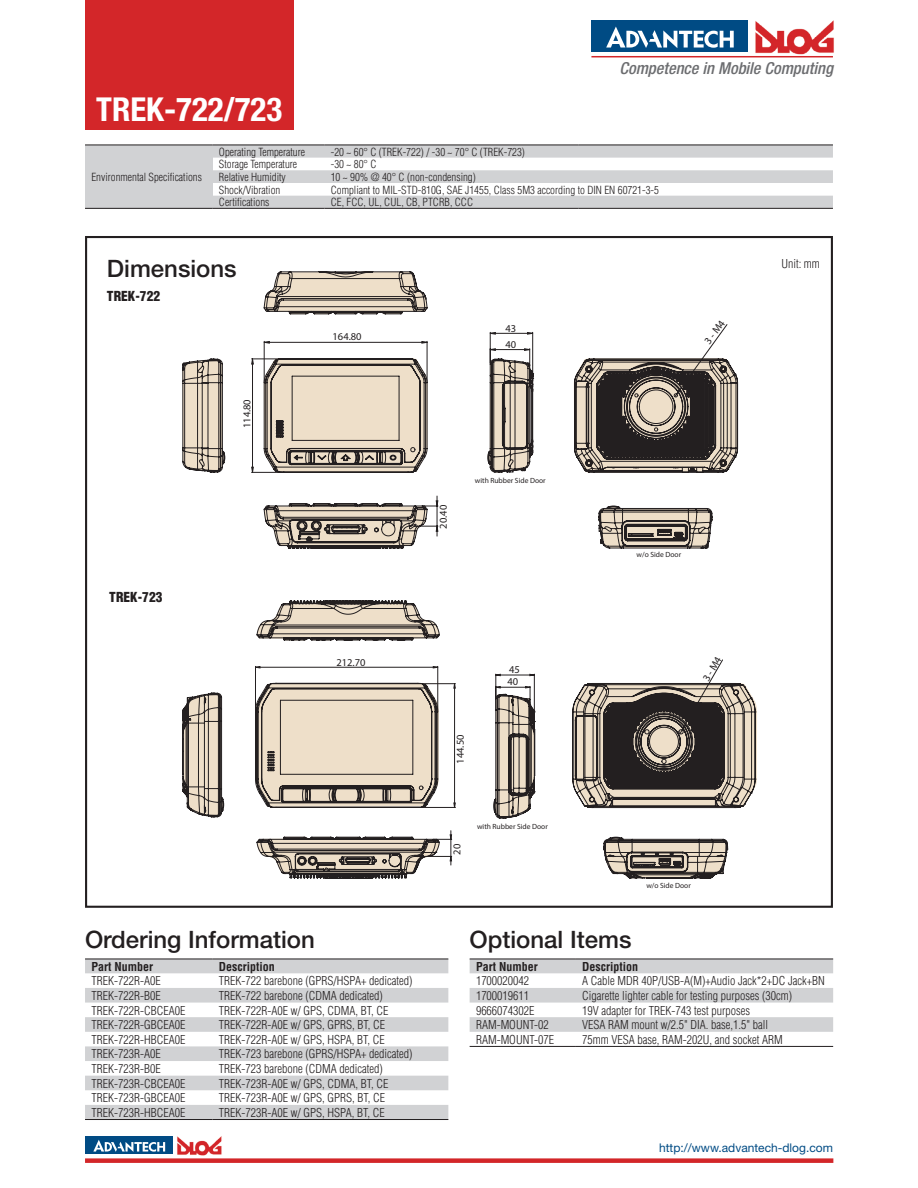
<style>
.page{position:relative;width:918px;height:1188px;background:#fff}
.page>*{position:absolute;margin:0;border:0;box-sizing:border-box;transform-origin:0 0}
.DS_Model_Name_1P{font:700 condensed 33px "Helvetica Neue";color:#fff}
.DS_Paragraph_Header{font:500 24px "Helvetica Neue";color:#231f20}
.t1{font:italic 500 condensed 16.5px "Helvetica Neue";color:#6c6d70}
.DS_Paragraph_Subhead{font:900 condensed 13.5px "Helvetica";color:#231f20}
.DS_Tab-data{font:300 condensed 12px "Helvetica";color:#231f20}
.DS_Tab-data_bold{font:700 condensed 12px "Helvetica";color:#231f20}
.t2{font:12px "Helvetica Neue";color:#004b84}
.DS_Body_Text{font:300 condensed 12px "Helvetica";color:#231f20}
.DS_Tab-data-2{font:300 condensed 10.95px "Helvetica";color:#231f20}
.t3{font:10.5px/12.3px "Myriad Pro";color:#231f20}
.t4{font:7.5px "Myriad Pro";color:#231f20}
</style>
<div class="page">
<div style="left:85px;top:0;width:208px;height:129px;background:#d32629"></div>
<div style="left:591px;top:20px;width:157px;height:32px;background:#004b84"></div>
<svg style="left:606px;top:27px;width:128px;height:21px"></svg>
<img style="left:755px;top:20px;width:79px;height:35px">
<hr style="left:591px;top:56px;width:242px;height:1px;background:#d32629">
<div style="left:85px;top:1136px;width:88px;height:18px;background:#004b84"></div>
<svg style="left:93px;top:1140px;width:72px;height:12px"></svg>
<img style="left:177px;top:1136px;width:45px;height:20px">
<div style="left:85px;top:1158px;width:748px;height:5px;background:#d32629"></div>
<div style="left:85px;top:145px;width:128px;height:63px;background:#d1d2d4"></div>
<svg style="left:213px;top:146px;width:620px;height:62px"></svg>
<hr style="left:85px;top:208px;width:128px;height:1px;background:#231f20">
<hr style="left:213px;top:208px;width:111px;height:1px;background:#231f20">
<hr style="left:324px;top:208px;width:255px;height:1px;background:#231f20">
<hr style="left:579px;top:208px;width:254px;height:1px;background:#231f20">
<hr style="left:85px;top:145px;width:128px;height:1px;background:#231f20">
<hr style="left:213px;top:145px;width:111px;height:1px;background:#231f20">
<hr style="left:324px;top:145px;width:255px;height:1px;background:#231f20">
<hr style="left:579px;top:145px;width:254px;height:1px;background:#231f20">
<div style="left:85px;top:960px;width:363px;height:13px;background:#d1d2d4"></div>
<svg style="left:85px;top:988px;width:363px;height:131px;fill:#d1d2d4"></svg>
<hr style="left:85px;top:1119px;width:128px;height:1px;background:#231f20">
<hr style="left:213px;top:1119px;width:235px;height:1px;background:#231f20">
<hr style="left:85px;top:959px;width:128px;height:1px;background:#231f20">
<hr style="left:213px;top:959px;width:235px;height:1px;background:#231f20">
<div style="left:470px;top:960px;width:363px;height:13px;background:#d1d2d4"></div>
<svg style="left:470px;top:988px;width:363px;height:44px"></svg>
<hr style="left:470px;top:1046px;width:106px;height:1px;background:#231f20">
<hr style="left:576px;top:1046px;width:257px;height:1px;background:#231f20">
<hr style="left:470px;top:959px;width:106px;height:1px;background:#231f20">
<hr style="left:576px;top:959px;width:257px;height:1px;background:#231f20">
<hr style="left:264px;top:341px;width:1px;height:41px;background:#231f20">
<hr style="left:427px;top:341px;width:1px;height:41px;background:#231f20">
<hr style="left:252px;top:472px;width:30px;height:1px;background:#231f20">
<hr style="left:252px;top:359px;width:30px;height:1px;background:#231f20">
<svg style="left:263px;top:341px;width:165px;height:3px"></svg>
<svg style="left:251px;top:358px;width:3px;height:115px"></svg>
<svg style="left:263px;top:358px;width:165px;height:115px;background:#c5b8a8"></svg>
<svg style="left:263px;top:271px;width:165px;height:44px;background:#bbb0a3"></svg>
<svg style="left:487px;top:332px;width:47px;height:141px"></svg>
<svg style="left:263px;top:496px;width:176px;height:53px"></svg>
<svg style="left:182px;top:358px;width:44px;height:115px;background:#bbb0a3"></svg>
<svg style="left:574px;top:324px;width:164px;height:149px"></svg>
<svg style="left:598px;top:505px;width:115px;height:44px;background:#9c9388"></svg>
<hr style="left:255px;top:666px;width:1px;height:45px;background:#231f20">
<hr style="left:437px;top:666px;width:1px;height:45px;background:#231f20">
<svg style="left:256px;top:666px;width:183px;height:3px"></svg>
<svg style="left:256px;top:600px;width:184px;height:41px"></svg>
<svg style="left:572px;top:659px;width:185px;height:150px"></svg>
<svg style="left:603px;top:836px;width:125px;height:43px;background:#9b9289"></svg>
<svg style="left:255px;top:681px;width:201px;height:198px"></svg>
<svg style="left:182px;top:692px;width:42px;height:126px;background:#aea598"></svg>
<svg style="left:493px;top:673px;width:43px;height:146px"></svg>
<p class="DS_Model_Name_1P" style="left:96px;top:89px;width:187px">TREK-722/723</p>
<h3 class="t1" style="left:620px;top:58px;width:215px">Competence in Mobile Computing</h3>
<p class="DS_Tab-data-2" style="left:91px;top:171px;width:112px">Environmental Specifications</p>
<p class="DS_Tab-data-2" style="left:219px;top:145px;width:88px">Operating Temperature</p>
<p class="DS_Tab-data-2" style="left:331px;top:145px;width:196px">-20 ~ 60° C (TREK-722) / -30 ~ 70° C (TREK-723)</p>
<p class="DS_Tab-data-2" style="left:219px;top:158px;width:80px">Storage Temperature</p>
<p class="DS_Tab-data-2" style="left:331px;top:158px;width:47px">-30 ~ 80° C</p>
<p class="DS_Tab-data-2" style="left:219px;top:171px;width:68px">Relative Humidity</p>
<p class="DS_Tab-data-2" style="left:331px;top:171px;width:147px">10 ~ 90% @ 40° C (non-condensing)</p>
<p class="DS_Tab-data-2" style="left:219px;top:183px;width:63px">Shock/Vibration</p>
<p class="DS_Tab-data-2" style="left:331px;top:183px;width:330px">Compliant to MIL-STD-810G, SAE J1455, Class 5M3 according to DIN EN 60721-3-5</p>
<p class="DS_Tab-data-2" style="left:219px;top:196px;width:52px">Certifications</p>
<p class="DS_Tab-data-2" style="left:331px;top:196px;width:144px">CE, FCC, UL, CUL, CB, PTCRB, CCC</p>
<p class="DS_Paragraph_Header" style="left:107px;top:254px;width:131px">Dimensions</p>
<p class="DS_Body_Text" style="left:781px;top:256px;width:40px">Unit: mm</p>
<p class="DS_Paragraph_Subhead" style="left:107px;top:288px;width:55px">TREK-722</p>
<p class="DS_Paragraph_Subhead" style="left:109px;top:589px;width:55px">TREK-723</p>
<p class="t3" style="left:241px;top:428px;width:31px;rotate:-90deg">114.80</p>
<p class="t3" style="left:333px;top:330px;width:31px">164.80</p>
<p class="t3" style="left:337px;top:656px;width:31px">212.70</p>
<p class="DS_Paragraph_Header" style="left:85px;top:925px;width:231px">Ordering Information</p>
<p class="DS_Tab-data_bold" style="left:91px;top:959px;width:63px">Part Number</p>
<p class="DS_Tab-data_bold" style="left:219px;top:959px;width:57px">Description</p>
<p class="DS_Tab-data" style="left:91px;top:974px;width:71px">TREK-722R-A0E</p>
<p class="DS_Tab-data" style="left:219px;top:974px;width:195px">TREK-722 barebone (GPRS/HSPA+ dedicated)</p>
<p class="DS_Tab-data" style="left:91px;top:989px;width:71px">TREK-722R-B0E</p>
<p class="DS_Tab-data" style="left:219px;top:989px;width:165px">TREK-722 barebone (CDMA dedicated)</p>
<p class="DS_Tab-data" style="left:91px;top:1003px;width:95px">TREK-722R-CBCEA0E</p>
<p class="DS_Tab-data" style="left:219px;top:1003px;width:171px">TREK-722R-A0E w/ GPS, CDMA, BT, CE</p>
<p class="DS_Tab-data" style="left:91px;top:1018px;width:95px">TREK-722R-GBCEA0E</p>
<p class="DS_Tab-data" style="left:219px;top:1018px;width:168px">TREK-722R-A0E w/ GPS, GPRS, BT, CE</p>
<p class="DS_Tab-data" style="left:91px;top:1033px;width:95px">TREK-722R-HBCEA0E</p>
<p class="DS_Tab-data" style="left:219px;top:1033px;width:167px">TREK-722R-A0E w/ GPS, HSPA, BT, CE</p>
<p class="DS_Tab-data" style="left:91px;top:1047px;width:71px">TREK-723R-A0E</p>
<p class="DS_Tab-data" style="left:219px;top:1047px;width:195px">TREK-723 barebone (GPRS/HSPA+ dedicated)</p>
<p class="DS_Tab-data" style="left:91px;top:1062px;width:71px">TREK-723R-B0E</p>
<p class="DS_Tab-data" style="left:219px;top:1062px;width:165px">TREK-723 barebone (CDMA dedicated)</p>
<p class="DS_Tab-data" style="left:91px;top:1076px;width:95px">TREK-723R-CBCEA0E</p>
<p class="DS_Tab-data" style="left:219px;top:1076px;width:171px">TREK-723R-A0E w/ GPS, CDMA, BT, CE</p>
<p class="DS_Tab-data" style="left:91px;top:1091px;width:95px">TREK-723R-GBCEA0E</p>
<p class="DS_Tab-data" style="left:219px;top:1091px;width:168px">TREK-723R-A0E w/ GPS, GPRS, BT, CE</p>
<p class="DS_Tab-data" style="left:91px;top:1106px;width:95px">TREK-723R-HBCEA0E</p>
<p class="DS_Tab-data" style="left:219px;top:1106px;width:167px">TREK-723R-A0E w/ GPS, HSPA, BT, CE</p>
<p class="t3" style="left:505px;top:322px;width:12px">43</p>
<p class="t3" style="left:702px;top:339px;width:28px;rotate:-54deg">3 - M4</p>
<p class="t3" style="left:505px;top:338px;width:12px">40</p>
<p class="t3" style="left:437px;top:552px;width:48px;rotate:-90deg">20.4020.40</p>
<p class="t4" style="left:475px;top:476px;width:72px">with Rubber Side Door</p>
<p class="t3" style="left:454px;top:764px;width:31px;rotate:-90deg">144.50</p>
<p class="t3" style="left:507px;top:663px;width:14px">45<br>40</p>
<p class="t3" style="left:451px;top:855px;width:12px;rotate:-90deg">20</p>
<p class="t4" style="left:477px;top:822px;width:72px">with Rubber Side Door</p>
<p class="t4" style="left:637px;top:550px;width:46px">w/o Side Door</p>
<p class="t3" style="left:700px;top:677px;width:28px;rotate:-60deg">3 - M4</p>
<p class="t4" style="left:646px;top:881px;width:46px">w/o Side Door</p>
<p class="DS_Paragraph_Header" style="left:470px;top:925px;width:163px">Optional Items</p>
<p class="DS_Tab-data_bold" style="left:476px;top:959px;width:63px">Part Number</p>
<p class="DS_Tab-data_bold" style="left:582px;top:959px;width:57px">Description</p>
<p class="DS_Tab-data" style="left:476px;top:974px;width:55px">1700020042</p>
<p class="DS_Tab-data" style="left:582px;top:974px;width:244px">A Cable MDR 40P/USB-A(M)+Audio Jack*2+DC Jack+BN</p>
<p class="DS_Tab-data" style="left:476px;top:989px;width:55px">1700019611</p>
<p class="DS_Tab-data" style="left:582px;top:989px;width:211px">Cigarette lighter cable for testing purposes (30cm)</p>
<p class="DS_Tab-data" style="left:476px;top:1003px;width:60px">9666074302E</p>
<p class="DS_Tab-data" style="left:582px;top:1003px;width:169px">19V adapter for TREK-743 test purposes</p>
<p class="DS_Tab-data" style="left:476px;top:1018px;width:74px">RAM-MOUNT-02</p>
<p class="DS_Tab-data" style="left:582px;top:1018px;width:188px">VESA RAM mount w/2.5" DIA. base,1.5" ball</p>
<p class="DS_Tab-data" style="left:476px;top:1033px;width:79px">RAM-MOUNT-07E</p>
<p class="DS_Tab-data" style="left:582px;top:1033px;width:202px">75mm VESA base, RAM-202U, and socket ARM</p>
<p class="t2" style="left:659px;top:1141px;width:175px">http://www.advantech-dlog.com</p>
</div>
